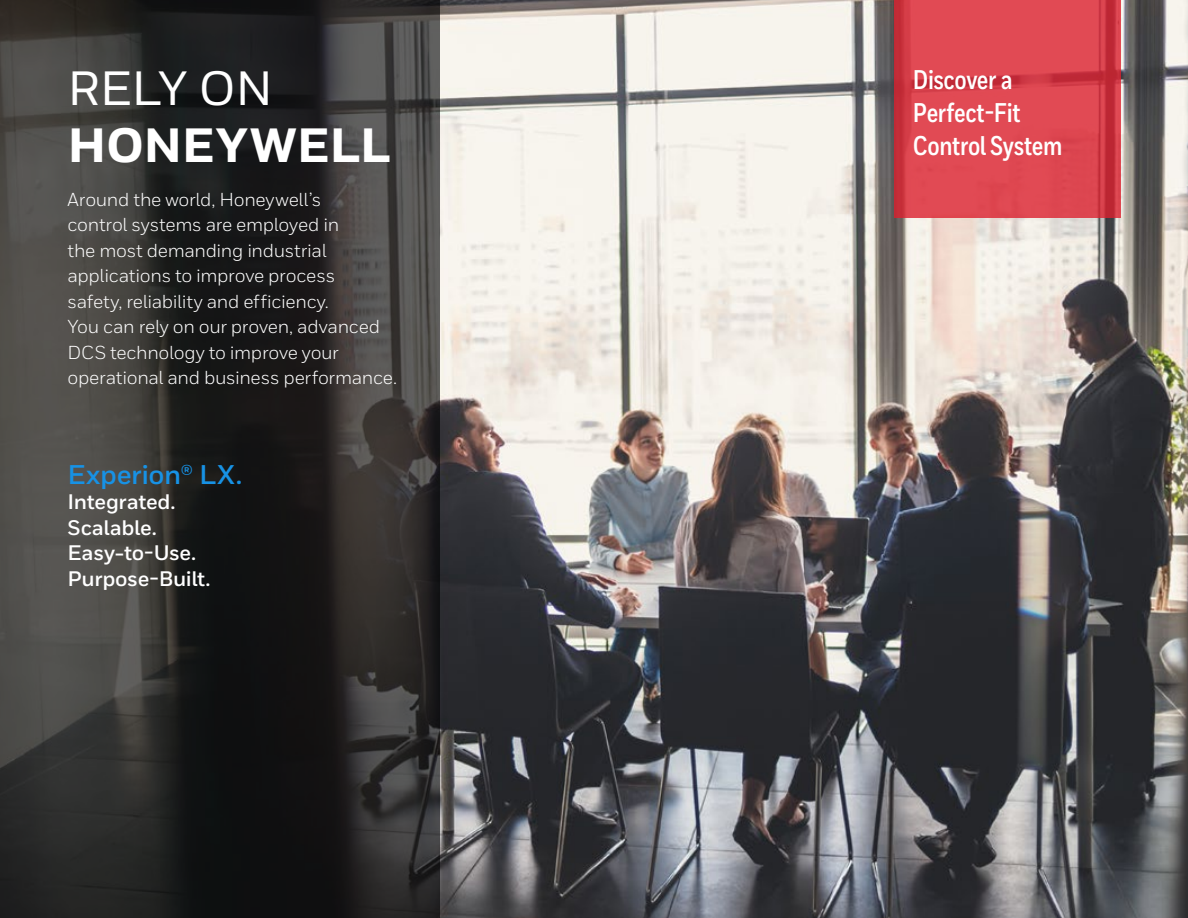
<style>
.page{position:relative;width:1188px;height:918px;background:#fff}
.page>*{position:absolute;margin:0;border:0;box-sizing:border-box;transform-origin:0 0}
.t1{font:800 48px "Honeywell Sans";letter-spacing:-.01em;color:#fff}
.t2{font:500 48px "Honeywell Sans";letter-spacing:-.01em;color:#fff}
.t3{font:700 27px/33px "Honeywell Cond";letter-spacing:-.015em;color:#fff}
.t4{font:700 27px "Honeywell Sans";letter-spacing:-.015em;color:#1792e5}
.t5{font:700 21px/25.5px "Honeywell Sans";letter-spacing:-.015em;color:#fff}
.t6{font:18.75px/25.5px "Honeywell Sans";letter-spacing:-.015em;color:#fff}
</style>
<div class="page">
<img style="left:440px;top:0;width:748px;height:918px">
<svg style="left:0;top:0;width:440px;height:918px;background:#31302f"></svg>
<svg style="left:895px;top:0;width:226px;height:218px;background:#db444e"></svg>
<h1 class="t2" style="left:68px;top:59px;width:207px">RELY ON</h1>
<h1 class="t1" style="left:68px;top:116px;width:325px">HONEYWELL</h1>
<p class="t6" style="left:68px;top:187px;width:331px">Around the world, Honeywell’s<br>control systems are employed in<br>the most demanding industrial applications to improve process<br>safety, reliability and efficiency.<br>You can rely on our proven, advanced DCS technology to improve your operational and business performance.</p>
<h2 class="t4" style="left:67px;top:458px;width:176px">Experion® LX.</h2>
<p class="t5" style="left:68px;top:490px;width:144px">Integrated.<br>Scalable.<br>Easy-to-Use.<br>Purpose-Built.</p>
<h2 class="t3" style="left:913px;top:64px;width:151px">Discover a<br>Perfect-Fit<br>Control System</h2>
</div>
